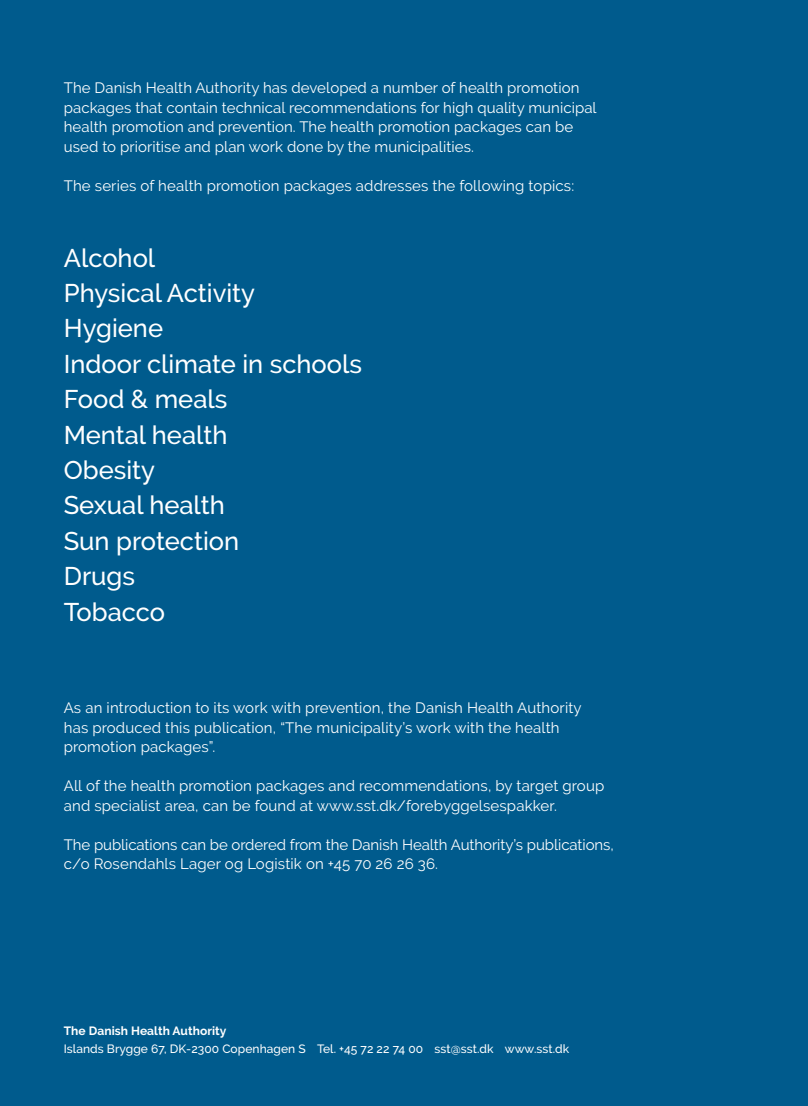
<style>
.page{position:relative;width:808px;height:1106px;background:#005b8d}
.page>*{position:absolute;margin:0;border:0;box-sizing:border-box;transform-origin:0 0}
.t1{font:500 25.5px/35.4px "Raleway";color:#fff}
.t2{font:15px/19.5px "Raleway";letter-spacing:.005em;color:#fff}
.t3{font:500 12px "Raleway";letter-spacing:.005em;color:#fff}
.t4{font:700 12px "Raleway";letter-spacing:.005em;color:#fff}
</style>
<div class="page">
<p class="t2" style="left:64px;top:78px;width:534px">The Danish Health Authority has developed a number of health promotion packages that contain technical recommendations for high quality municipal health promotion and prevention. The health promotion packages can be used to prioritise and plan work done by the municipalities.</p>
<p class="t2" style="left:64px;top:176px;width:512px">The series of health promotion packages addresses the following topics:</p>
<h1 class="t1" style="left:64px;top:240px;width:300px">Alcohol<br>Physical Activity<br>Hygiene<br>Indoor climate in schools<br>Food &amp; meals<br>Mental health<br>Obesity<br>Sexual health<br>Sun protection<br>Drugs<br>Tobacco</h1>
<p class="t2" style="left:64px;top:698px;width:519px">As an introduction to its work with prevention, the Danish Health Authority has produced this publication, “The municipality’s work with the health promotion packages”.</p>
<p class="t2" style="left:64px;top:776px;width:542px">All of the health promotion packages and recommendations, by target group and specialist area, can be found at www.sst.dk/forebyggelsespakker.</p>
<p class="t2" style="left:64px;top:834px;width:551px">The publications can be ordered from the Danish Health Authority’s publications, c/o Rosendahls Lager og Logistik on +45 70 26 26 36.</p>
<p class="t4" style="left:64px;top:1024px;width:164px">The Danish Health Authority</p>
<p class="t3" style="left:64px;top:1042px;width:507px">Islands Brygge 67, DK-2300 Copenhagen S Tel. +45 72 22 74 00 sst@sst.dk www.sst.dk</p>
</div>
